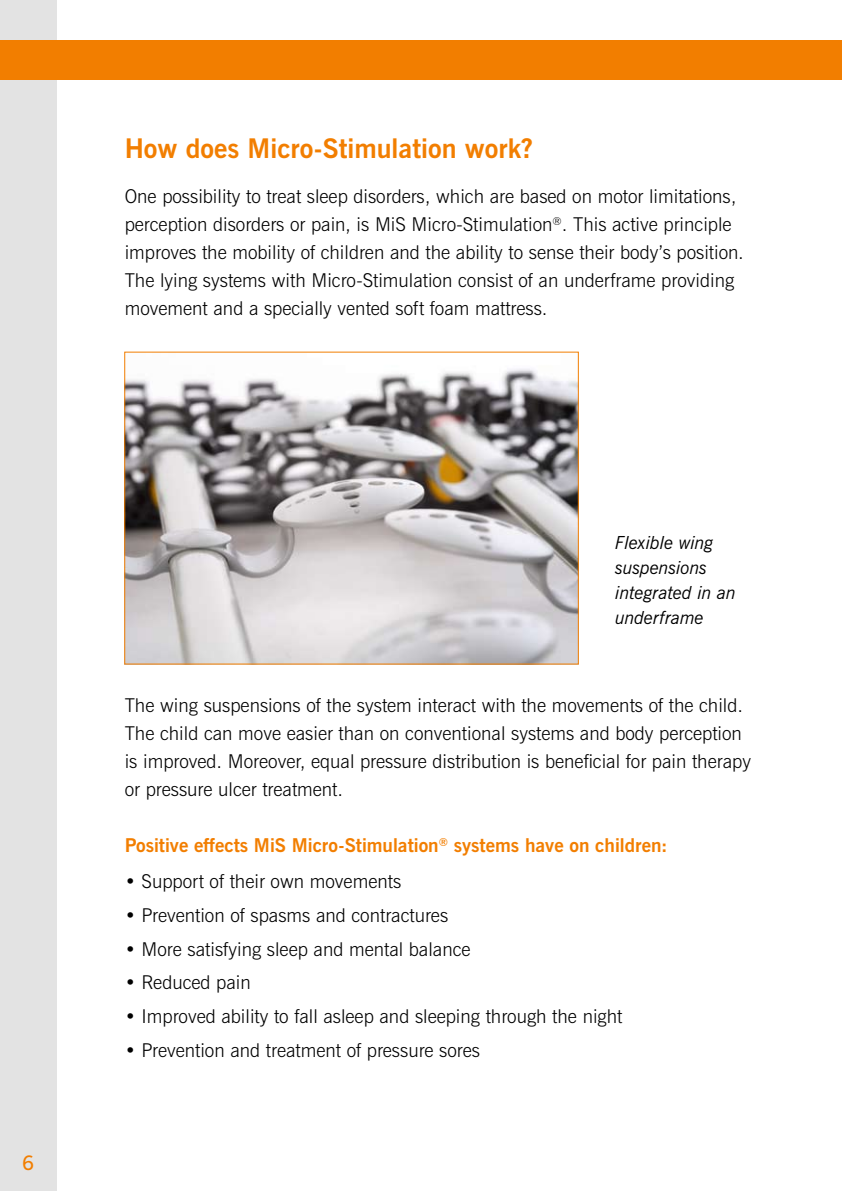
<style>
.page{position:relative;width:842px;height:1191px;background:#fff}
.page>*{position:absolute;margin:0;border:0;box-sizing:border-box;transform-origin:0 0}
.t1{font:700 27px "News Gothic BT";color:#f27e00}
.t2{font:600 20px "News Gothic BT";color:#f27e00}
.t3{font:300 19px/28px "News Gothic BT";color:#000}
.t4{font:700 19px "News Gothic BT";color:#f27e00}
.t5{font:italic 18px/25px "News Gothic BT";letter-spacing:-.015em;color:#000}
</style>
<div class="page">
<div style="left:0;top:0;width:57px;height:1191px;background:#e3e3e3"></div>
<div style="left:0;top:40px;width:842px;height:39px;background:#f27e00"></div>
<img style="left:126px;top:369px;width:451px;height:293px">
<div style="left:124px;top:351px;width:455px;height:313px;border:1px solid #f27e00"></div>
<p class="t2" style="left:22px;top:1151px;width:14px">6</p>
<h1 class="t1" style="left:125px;top:132px;width:410px">How does Micro-Stimulation work?</h1>
<p class="t3" style="left:125px;top:182px;width:621px">One possibility to treat sleep disorders, which are based on motor limitations, perception disorders or pain, is MiS Micro-Stimulation<sup>®</sup>. This active principle improves the mobility of children and the ability to sense their body’s position.<br>The lying systems with Micro-Stimulation consist of an underframe providing movement and a specially vented soft foam mattress.</p>
<p class="t5" style="left:615px;top:530px;width:122px">Flexible wing suspensions integrated in an underframe</p>
<p class="t3" style="left:125px;top:690px;width:628px">The wing suspensions of the system interact with the movements of the child.<br>The child can move easier than on conventional systems and body perception is improved. Moreover, equal pressure distribution is beneficial for pain therapy or pressure ulcer treatment.</p>
<p class="t4" style="left:125px;top:833px;width:544px">Positive effects MiS Micro-Stimulation<sup>®</sup> systems have on children:</p>
<p class="t3" style="left:125px;top:867px;width:278px">• Support of their own movements</p>
<p class="t3" style="left:125px;top:901px;width:325px">• Prevention of spasms and contractures</p>
<p class="t3" style="left:125px;top:935px;width:347px">• More satisfying sleep and mental balance</p>
<p class="t3" style="left:125px;top:968px;width:128px">• Reduced pain</p>
<p class="t3" style="left:125px;top:1002px;width:499px">• Improved ability to fall asleep and sleeping through the night</p>
<p class="t3" style="left:125px;top:1036px;width:357px">• Prevention and treatment of pressure sores</p>
</div>
